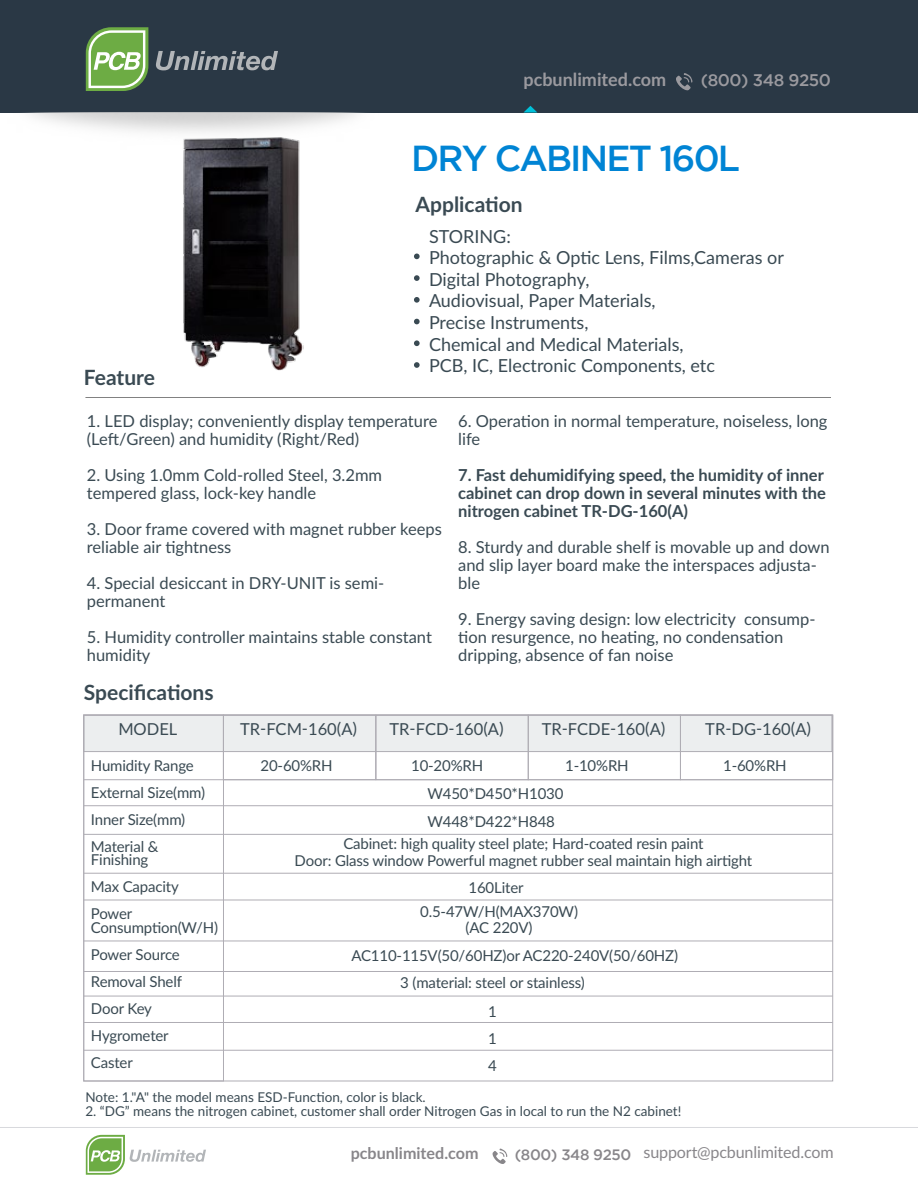
<style>
.page{position:relative;width:918px;height:1188px;background:#fff}
.page>*{position:absolute;margin:0;border:0;box-sizing:border-box;transform-origin:0 0}
.t1{font:500 36px "Gotham";letter-spacing:-.05em;color:#0084d4}
.t2{font:700 21px "Lato";color:#3a4a53}
.t3{font:18px/21.6px "Lato";color:#3a4a53}
.t4{font:700 18px "Lato";color:#9b9a9f}
.t5{font:500 16.8px "Gotham";letter-spacing:-.025em;color:#9b9a9f}
.t6{font:16.5px/18px "Lato";color:#3a4a53}
.t7{font:700 16.5px/18px "Lato";color:#3a4a53}
.t8{font:16.05px "Lato";letter-spacing:-.01em;color:#88868a}
.t9{font:700 16.05px "Lato";color:#88868a}
.t10{font:15px/27px "Lato";letter-spacing:-.01em;color:#3a4a53}
.t11{font:13.5px "Lato";color:#3a4a53}
</style>
<div class="page">
<svg style="left:414px;top:254px;width:6px;height:5px"></svg>
<svg style="left:414px;top:275px;width:6px;height:6px"></svg>
<svg style="left:414px;top:297px;width:6px;height:6px"></svg>
<svg style="left:414px;top:319px;width:6px;height:5px"></svg>
<svg style="left:414px;top:340px;width:6px;height:6px"></svg>
<svg style="left:414px;top:362px;width:6px;height:6px"></svg>
<hr style="left:85px;top:397px;width:746px;height:1px;background:#818181">
<div style="left:0;top:0;width:918px;height:112px;background:#2a3845"></div>
<svg style="left:156px;top:51px;width:122px;height:19px"></svg>
<svg style="left:86px;top:27px;width:62px;height:64px;background:#8ab76f"></svg>
<svg style="left:676px;top:73px;width:16px;height:17px"></svg>
<img style="left:2px;top:112px;width:384px;height:21px">
<svg style="left:524px;top:106px;width:13px;height:6px"></svg>
<svg style="left:86px;top:1135px;width:120px;height:40px"></svg>
<hr style="left:0;top:1127px;width:918px;height:1px;background:#d8d9dd">
<svg style="left:493px;top:1148px;width:14px;height:16px"></svg>
<div style="left:83px;top:715px;width:749px;height:37px;background:#eceeef;border:1px solid #afadb4"></div>
<div style="left:223px;top:715px;width:153px;height:65px;border:1px solid #afadb4"></div>
<div style="left:376px;top:715px;width:153px;height:65px;border:1px solid #afadb4"></div>
<div style="left:528px;top:715px;width:153px;height:65px;border:1px solid #afadb4"></div>
<div style="left:680px;top:715px;width:153px;height:65px;border:1px solid #afadb4"></div>
<hr style="left:84px;top:873px;width:749px;height:1px;background:#afadb4">
<hr style="left:84px;top:900px;width:749px;height:1px;background:#afadb4">
<hr style="left:84px;top:941px;width:749px;height:1px;background:#afadb4">
<hr style="left:84px;top:971px;width:749px;height:1px;background:#afadb4">
<hr style="left:84px;top:996px;width:749px;height:1px;background:#afadb4">
<hr style="left:84px;top:1022px;width:749px;height:1px;background:#afadb4">
<hr style="left:84px;top:805px;width:749px;height:1px;background:#afadb4">
<hr style="left:84px;top:779px;width:749px;height:1px;background:#afadb4">
<hr style="left:84px;top:834px;width:749px;height:1px;background:#afadb4">
<hr style="left:84px;top:1050px;width:749px;height:1px;background:#afadb4">
<img style="left:183px;top:137px;width:121px;height:234px">
<p class="t4" style="left:523px;top:66px;width:144px">pcbunlimited.com</p>
<p class="t5" style="left:701px;top:70px;width:132px">(800) 348 9250</p>
<p class="t2" style="left:84px;top:362px;width:73px">Feature</p>
<h1 class="t1" style="left:411px;top:137px;width:331px">DRY CABINET 160L</h1>
<p class="t2" style="left:416px;top:189px;width:109px">Application</p>
<p class="t3" style="left:429px;top:225px;width:357px">STORING:<br>Photographic &amp; Optic Lens, Films,Cameras or<br>Digital Photography,<br>Audiovisual, Paper Materials,<br>Precise Instruments,<br>Chemical and Medical Materials,<br>PCB, IC, Electronic Components, etc</p>
<p class="t6" style="left:87px;top:411px;width:352px">1. LED display; conveniently display temperature (Left/Green) and humidity (Right/Red)</p>
<p class="t6" style="left:87px;top:465px;width:297px">2. Using 1.0mm Cold-rolled Steel, 3.2mm tempered glass, lock-key handle</p>
<p class="t6" style="left:87px;top:519px;width:356px">3. Door frame covered with magnet rubber keeps reliable air tightness</p>
<p class="t6" style="left:87px;top:573px;width:299px">4. Special desiccant in DRY-UNIT is semi&shy;permanent</p>
<p class="t6" style="left:87px;top:627px;width:347px">5. Humidity controller maintains stable constant humidity</p>
<p class="t2" style="left:84px;top:677px;width:131px">Specifications</p>
<p class="t6" style="left:458px;top:411px;width:371px">6. Operation in normal temperature, noiseless, long life</p>
<p class="t7" style="left:458px;top:465px;width:369px">7. Fast dehumidifying speed, the humidity of inner cabinet can drop down in several minutes with the nitrogen cabinet TR-DG-160(A)</p>
<p class="t6" style="left:458px;top:537px;width:373px">8. Sturdy and durable shelf is movable up and down and slip layer board make the interspaces adjusta&shy;ble</p>
<p class="t6" style="left:458px;top:609px;width:359px">9. Energy saving design: low electricity consump&shy;tion resurgence, no heating, no condensation dripping, absence of fan noise</p>
<p class="t6" style="left:118px;top:719px;width:61px">MODEL</p>
<p class="t6" style="left:240px;top:719px;width:118px">TR-FCM-160(A)</p>
<p class="t6" style="left:390px;top:719px;width:116px">TR-FCD-160(A)</p>
<p class="t6" style="left:542px;top:719px;width:125px">TR-FCDE-160(A)</p>
<p class="t6" style="left:705px;top:719px;width:107px">TR-DG-160(A)</p>
<p class="t10" style="left:91px;top:751px;width:116px">Humidity Range<br>External Size(mm)<br>Inner Size(mm)<br>Material &amp;</p>
<p class="t10" style="left:91px;top:845px;width:90px">Finishing<br>Max Capacity<br>Power</p>
<p class="t10" style="left:91px;top:913px;width:129px">Consumption(W/H)<br>Power Source<br>Removal Shelf<br>Door Key<br>Hygrometer<br>Caster</p>
<p class="t10" style="left:260px;top:751px;width:74px">20-60%RH</p>
<p class="t10" style="left:411px;top:751px;width:74px">10-20%RH</p>
<p class="t10" style="left:565px;top:751px;width:65px">1-10%RH</p>
<p class="t10" style="left:723px;top:751px;width:65px">1-60%RH</p>
<p class="t10" style="left:427px;top:779px;width:138px;line-height:27.9px">W450*D450*H1030<br>W448*D422*H848</p>
<p class="t10" style="left:295px;top:835px;width:459px;line-height:16.5px;text-align:center">Cabinet: high quality steel plate; Hard-coated resin paint<br>Door: Glass window Powerful magnet rubber seal maintain high airtight</p>
<p class="t10" style="left:420px;top:875px;width:159px;line-height:24.2px;text-align:center">160Liter<br>0.5-47W/H(MAX370W)</p>
<p class="t10" style="left:466px;top:914px;width:68px">(AC 220V)</p>
<p class="t10" style="left:351px;top:941px;width:328px">AC110-115V(50/60HZ)or AC220-240V(50/60HZ)</p>
<p class="t10" style="left:400px;top:968px;width:186px">3 (material: steel or stainless)</p>
<p class="t10" style="left:488px;top:997px;width:10px;text-align:justify">1<br>1<br>4</p>
<p class="t11" style="left:85px;top:1088px;width:342px">Note: 1."A" the model means ESD-Function, color is black.</p>
<p class="t11" style="left:85px;top:1101px;width:597px">2. “DG” means the nitrogen cabinet, customer shall order Nitrogen Gas in local to run the N2 cabinet!</p>
<p class="t9" style="left:351px;top:1142px;width:129px">pcbunlimited.com</p>
<p class="t8" style="left:515px;top:1141px;width:320px"><sub>(800)</sub> <sub>348</sub> <sub>9250</sub> support@pcbunlimited.com</p>
</div>
